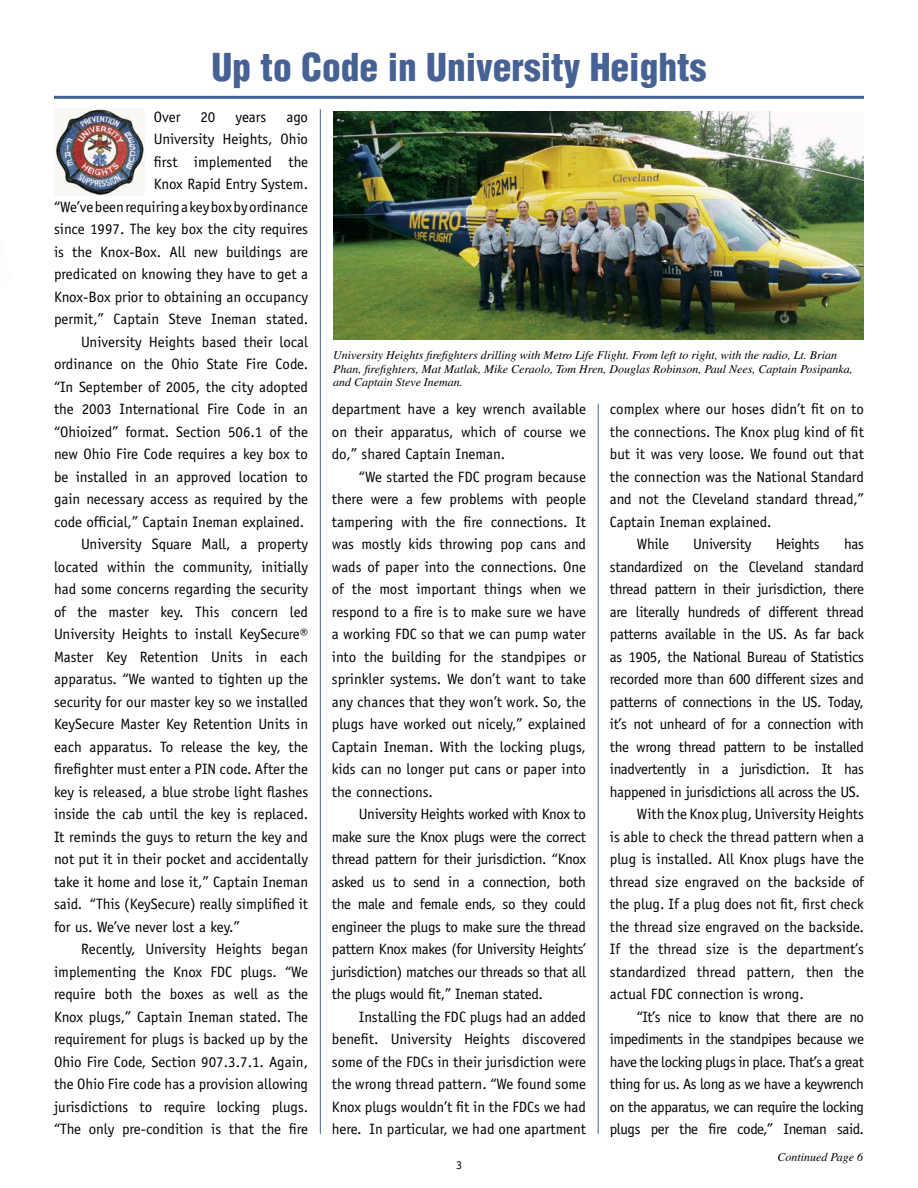
<style>
.page{position:relative;width:918px;height:1188px;background:#fff}
.page>*{position:absolute;margin:0;border:0;box-sizing:border-box;transform-origin:0 0}
.t1{font:900 condensed 37.5px "Helvetica";color:#466194}
.t2{font:15px/22.5px "Officina Sans";color:#000;text-align:justify}
.t3{font:15px "Officina Sans";letter-spacing:-.02em;color:#000}
.t4{font:15px "Officina Sans";letter-spacing:-.025em;color:#000}
.t5{font:15px "Officina Sans";letter-spacing:-.03em;color:#000}
.t6{font:italic 12px/13.5px "Times";color:#000}
</style>
<div class="page">
<img style="left:333px;top:112px;width:531px;height:228px">
<hr style="left:320px;top:109px;width:1px;height:1025px;background:#466194">
<hr style="left:598px;top:404px;width:1px;height:730px;background:#466194">
<hr style="left:54px;top:96px;width:810px;height:3px;background:#466194">
<img style="left:54px;top:108px;width:91px;height:88px">
<h1 class="t1" style="left:212px;top:44px;width:496px">Up to Code in University Heights</h1>
<p class="t2" style="left:154px;top:105px;width:28px">Over</p>
<p class="t2" style="left:200px;top:105px;width:16px">20</p>
<p class="t2" style="left:235px;top:105px;width:33px">years</p>
<p class="t2" style="left:286px;top:105px;width:23px">ago</p>
<p class="t2" style="left:154px;top:128px;width:156px">University Heights, Ohio</p>
<p class="t2" style="left:154px;top:150px;width:156px">first implemented the</p>
<p class="t2" style="left:154px;top:173px;width:156px">Knox Rapid Entry System.</p>
<p class="t2" style="left:54px;top:195px;width:256px">“We’ve been requiring a key box by ordinance</p>
<p class="t2" style="left:54px;top:218px;width:256px">since 1997. The key box the city requires</p>
<p class="t2" style="left:54px;top:240px;width:256px">is the Knox-Box. All new buildings are</p>
<p class="t2" style="left:54px;top:263px;width:256px">predicated on knowing they have to get a</p>
<p class="t2" style="left:54px;top:285px;width:256px">Knox-Box prior to obtaining an occupancy</p>
<p class="t2" style="left:54px;top:308px;width:256px">permit,” Captain Steve Ineman stated.</p>
<p class="t2" style="left:81px;top:330px;width:229px">University Heights based their local</p>
<p class="t2" style="left:54px;top:353px;width:256px">ordinance on the Ohio State Fire Code.</p>
<p class="t2" style="left:54px;top:375px;width:256px">“In September of 2005, the city adopted</p>
<p class="t2" style="left:54px;top:398px;width:256px">the 2003 International Fire Code in an</p>
<p class="t2" style="left:54px;top:420px;width:256px">“Ohioized” format. Section 506.1 of the</p>
<p class="t2" style="left:54px;top:443px;width:256px">new Ohio Fire Code requires a key box to</p>
<p class="t2" style="left:54px;top:465px;width:256px">be installed in an approved location to</p>
<p class="t2" style="left:54px;top:488px;width:256px">gain necessary access as required by the</p>
<p class="t2" style="left:54px;top:510px;width:252px">code official,” Captain Ineman explained.</p>
<p class="t2" style="left:81px;top:533px;width:229px">University Square Mall, a property</p>
<p class="t2" style="left:54px;top:555px;width:256px">located within the community, initially</p>
<p class="t2" style="left:54px;top:578px;width:256px">had some concerns regarding the security</p>
<p class="t2" style="left:54px;top:600px;width:256px">of the master key. This concern led</p>
<p class="t2" style="left:54px;top:623px;width:256px">University Heights to install KeySecure®</p>
<p class="t2" style="left:54px;top:645px;width:256px">Master Key Retention Units in each</p>
<p class="t2" style="left:54px;top:668px;width:256px">apparatus. “We wanted to tighten up the</p>
<p class="t2" style="left:54px;top:690px;width:256px">security for our master key so we installed</p>
<p class="t2" style="left:54px;top:713px;width:256px">KeySecure Master Key Retention Units in</p>
<p class="t2" style="left:54px;top:735px;width:256px">each apparatus. To release the key, the</p>
<p class="t2" style="left:54px;top:758px;width:256px">firefighter must enter a PIN code. After the</p>
<p class="t2" style="left:54px;top:780px;width:256px">key is released, a blue strobe light flashes</p>
<p class="t2" style="left:54px;top:803px;width:256px">inside the cab until the key is replaced.</p>
<p class="t2" style="left:54px;top:825px;width:256px">It reminds the guys to return the key and</p>
<p class="t2" style="left:54px;top:848px;width:256px">not put it in their pocket and accidentally</p>
<p class="t2" style="left:54px;top:870px;width:256px">take it home and lose it,” Captain Ineman</p>
<p class="t2" style="left:54px;top:893px;width:256px">said. “This (KeySecure) really simplified it</p>
<p class="t2" style="left:54px;top:915px;width:187px">for us. We’ve never lost a key.”</p>
<p class="t2" style="left:81px;top:938px;width:229px">Recently, University Heights began</p>
<p class="t2" style="left:54px;top:960px;width:256px">implementing the Knox FDC plugs. “We</p>
<p class="t2" style="left:54px;top:983px;width:256px">require both the boxes as well as the</p>
<p class="t2" style="left:54px;top:1005px;width:256px">Knox plugs,” Captain Ineman stated. The</p>
<p class="t2" style="left:54px;top:1028px;width:256px">requirement for plugs is backed up by the</p>
<p class="t2" style="left:54px;top:1050px;width:256px">Ohio Fire Code, Section 907.3.7.1. Again,</p>
<p class="t2" style="left:54px;top:1073px;width:256px">the Ohio Fire code has a provision allowing</p>
<p class="t2" style="left:54px;top:1095px;width:256px">jurisdictions to require locking plugs.</p>
<p class="t2" style="left:54px;top:1118px;width:256px">“The only pre-condition is that the fire</p>
<p class="t6" style="left:333px;top:348px;width:521px">University Heights firefighters drilling with Metro Life Flight. From left to right, with the radio, Lt. Brian<br>Phan, firefighters, Mat Matlak, Mike Ceraolo, Tom Hren, Douglas Robinson, Paul Nees, Captain Posipanka, and Captain Steve Ineman.</p>
<p class="t2" style="left:332px;top:398px;width:256px">department have a key wrench available on their apparatus, which of course we do,” shared Captain Ineman.</p>
<p class="t2" style="left:332px;top:465px;width:256px;text-indent:27px">“We started the FDC program because there were a few problems with people tampering with the fire connections. It was mostly kids throwing pop cans and wads of paper into the connections. One of the most important things when we respond to a fire is to make sure we have a working FDC so that we can pump water into the building for the standpipes or sprinkler systems. We don’t want to take any chances that they won’t work. So, the plugs have worked out nicely,” explained Captain Ineman. With the locking plugs, kids can no longer put cans or paper into the connections.</p>
<p class="t2" style="left:332px;top:803px;width:256px;text-indent:27px">University Heights worked with Knox to make sure the Knox plugs were the correct thread pattern for their jurisdiction. “Knox asked us to send in a connection, both the male and female ends, so they could engineer the plugs to make sure the thread pattern Knox makes (for University Heights’ jurisdiction) matches our threads so that all the plugs would fit,” Ineman stated.</p>
<p class="t2" style="left:332px;top:1005px;width:256px;text-indent:27px">Installing the FDC plugs had an added benefit. University Heights discovered some of the FDCs in their jurisdiction were the wrong thread pattern. “We found some Knox plugs wouldn’t fit in the FDCs we had here. In particular, we had one apartment</p>
<p class="t2" style="left:610px;top:398px;width:256px">complex where our hoses didn’t fit on to</p>
<p class="t2" style="left:610px;top:420px;width:256px">the connections. The Knox plug kind of fit</p>
<p class="t2" style="left:610px;top:443px;width:256px">but it was very loose. We found out that</p>
<p class="t2" style="left:610px;top:465px;width:256px">the connection was the National Standard</p>
<p class="t2" style="left:610px;top:488px;width:256px">and not the Cleveland standard thread,”</p>
<p class="t2" style="left:610px;top:510px;width:163px">Captain Ineman explained.</p>
<p class="t2" style="left:637px;top:533px;width:34px">While</p>
<p class="t3" style="left:693px;top:535px;width:60px">University</p>
<p class="t5" style="left:776px;top:535px;width:46px">Heights</p>
<p class="t2" style="left:844px;top:533px;width:21px">has</p>
<p class="t3" style="left:610px;top:558px;width:256px">standardized on the Cleveland standard</p>
<p class="t3" style="left:610px;top:580px;width:256px">thread pattern in their jurisdiction, there</p>
<p class="t3" style="left:610px;top:603px;width:256px">are literally hundreds of different thread</p>
<p class="t3" style="left:610px;top:625px;width:256px">patterns available in the US. As far back</p>
<p class="t3" style="left:610px;top:648px;width:256px">as 1905, the National Bureau of Statistics</p>
<p class="t3" style="left:610px;top:670px;width:256px">recorded more than 600 different sizes and</p>
<p class="t3" style="left:610px;top:693px;width:256px">patterns of connections in the US. Today,</p>
<p class="t3" style="left:610px;top:715px;width:256px">it’s not unheard of for a connection with</p>
<p class="t3" style="left:610px;top:738px;width:256px">the wrong thread pattern to be installed</p>
<p class="t3" style="left:610px;top:760px;width:256px">inadvertently in a jurisdiction. It has</p>
<p class="t3" style="left:610px;top:783px;width:251px">happened in jurisdictions all across the US.</p>
<p class="t2" style="left:637px;top:803px;width:229px">With the Knox plug, University Heights</p>
<p class="t2" style="left:610px;top:825px;width:256px">is able to check the thread pattern when a</p>
<p class="t2" style="left:610px;top:848px;width:256px">plug is installed. All Knox plugs have the</p>
<p class="t2" style="left:610px;top:870px;width:256px">thread size engraved on the backside of</p>
<p class="t2" style="left:610px;top:893px;width:256px">the plug. If a plug does not fit, first check</p>
<p class="t2" style="left:610px;top:915px;width:256px">the thread size engraved on the backside.</p>
<p class="t2" style="left:610px;top:938px;width:256px">If the thread size is the department’s</p>
<p class="t2" style="left:610px;top:960px;width:256px">standardized thread pattern, then the</p>
<p class="t2" style="left:610px;top:983px;width:195px">actual FDC connection is wrong.</p>
<p class="t4" style="left:637px;top:1008px;width:229px">“It’s nice to know that there are no</p>
<p class="t4" style="left:610px;top:1030px;width:256px">impediments in the standpipes because we</p>
<p class="t4" style="left:610px;top:1053px;width:256px">have the locking plugs in place. That’s a great</p>
<p class="t4" style="left:610px;top:1075px;width:256px">thing for us. As long as we have a keywrench</p>
<p class="t4" style="left:610px;top:1098px;width:256px">on the apparatus, we can require the locking</p>
<p class="t4" style="left:610px;top:1120px;width:256px">plugs per the fire code,” Ineman said.</p>
<p class="t6" style="left:778px;top:1150px;width:87px">Continued Page 6</p>
</div>
